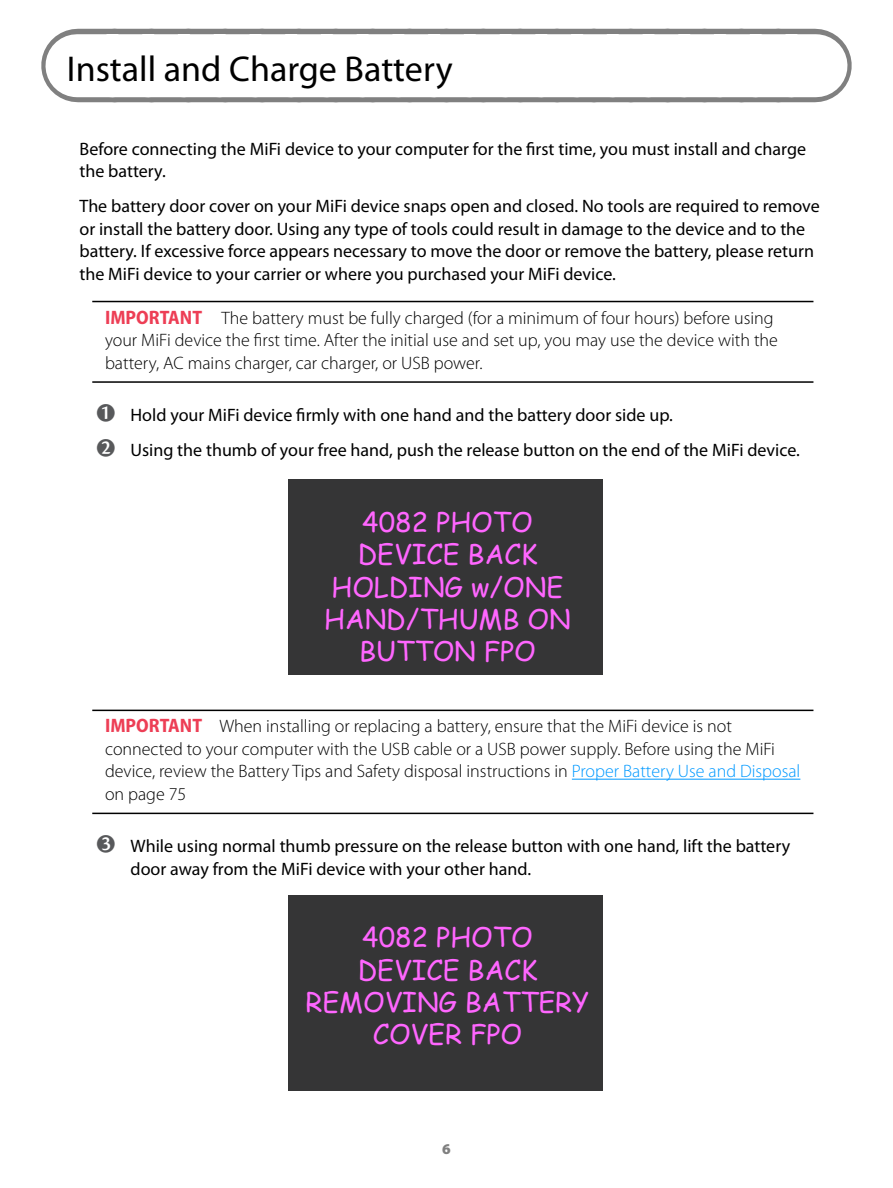
<style>
.page{position:relative;width:893px;height:1188px;background:#fff}
.page>*{position:absolute;margin:0;border:0;box-sizing:border-box;transform-origin:0 0}
.t1{font:36px "Myriad Pro";color:#000}
.t2{font:27px/32.4px "Comic Sans MS";color:#f6f;text-align:center}
.t3{font:18px/22.5px "Myriad Pro";color:#000}
.t4{font:300 18px/22.5px "Myriad Pro";color:#000}
.t5{font:900 15px "Myriad Pro";color:#808080}
.s1{font-weight:700;font-stretch:semi-condensed;font-size:19.5px;color:#ed3e55}
.s2{color:#58595b}
.s3{color:#09f}
</style>
<div class="page">
<svg style="left:78px;top:29px;width:737px;height:73px;background:#838383"></svg>
<svg style="left:77px;top:34px;width:739px;height:63px"></svg>
<hr style="left:92px;top:301px;width:721px;height:1px;background:#000">
<hr style="left:92px;top:381px;width:721px;height:2px;background:#000">
<hr style="left:92px;top:710px;width:721px;height:1px;background:#000">
<hr style="left:572px;top:779px;width:228px;height:1px;background:#09f">
<hr style="left:92px;top:813px;width:721px;height:1px;background:#000">
<div style="left:288px;top:479px;width:315px;height:196px;background:#353536"></div>
<div style="left:288px;top:895px;width:315px;height:195px;background:#353536"></div>
<h1 class="t1" style="left:67px;top:47px;width:387px">Install and Charge Battery</h1>
<p class="t3" style="left:80px;top:137px;width:728px">Before connecting the MiFi device to your computer for the first time, you must install and charge the battery.</p>
<p class="t3" style="left:80px;top:195px;width:742px">The battery door cover on your MiFi device snaps open and closed. No tools are required to remove or install the battery door. Using any type of tools could result in damage to the device and to the battery. If excessive force appears necessary to move the door or remove the battery, please return the MiFi device to your carrier or where you purchased your MiFi device.</p>
<p class="t4" style="left:105px;top:307px;width:674px"><span class="s1">IMPORTANT</span> The battery must be fully charged (for a minimum of four hours) before using your MiFi device the first time. After the initial use and set up, you may use the device with the battery, AC mains charger, car charger, or USB power.</p>
<p class="t3" style="left:97px;top:397px;width:705px;line-height:35.2px"><span class="s2">➊</span> Hold your MiFi device firmly with one hand and the battery door side up.<br><span class="s2">➋</span> Using the thumb of your free hand, push the release button on the end of the MiFi device.</p>
<h2 class="t2" style="left:324px;top:505px;width:248px">4082 PHOTO<br>DEVICE BACK<br>HOLDING w/ONE<br>HAND/THUMB ON<br>BUTTON FPO</h2>
<p class="t4" style="left:105px;top:715px;width:697px"><span class="s1">IMPORTANT</span> When installing or replacing a battery, ensure that the MiFi device is not connected to your computer with the USB cable or a USB power supply. Before using the MiFi device, review the Battery Tips and Safety disposal instructions in <span class="s3">Proper Battery Use and Disposal </span>on page 75</p>
<p class="t3" style="left:131px;top:835px;width:661px;text-indent:-34px"><span class="s2">➌</span> While using normal thumb pressure on the release button with one hand, lift the battery door away from the MiFi device with your other hand.</p>
<h2 class="t2" style="left:305px;top:920px;width:285px">4082 PHOTO<br>DEVICE BACK<br>REMOVING BATTERY<br>COVER FPO</h2>
<p class="t5" style="left:442px;top:1140px;width:10px">6</p>
</div>
